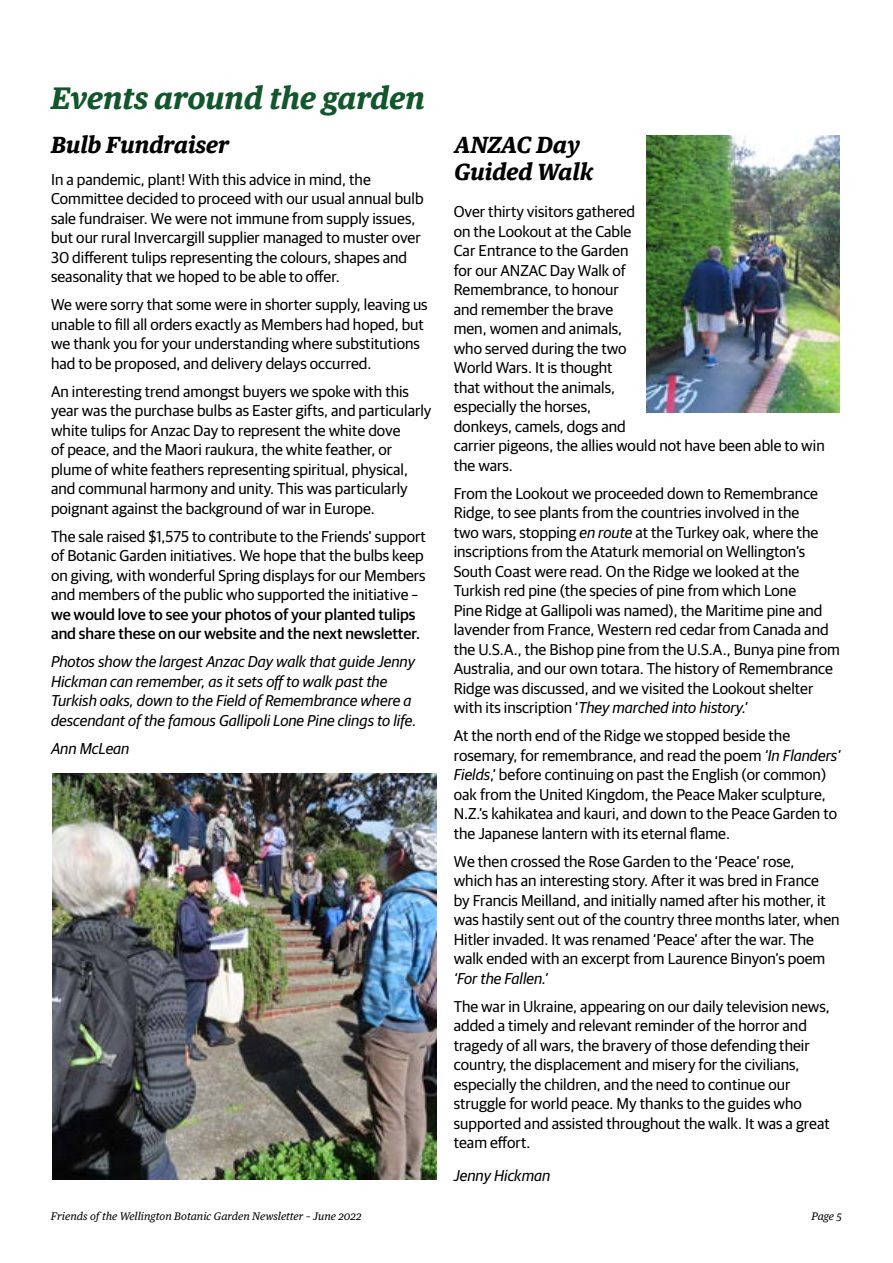
<style>
.page{position:relative;width:893px;height:1263px;background:#fff}
.page>*{position:absolute;margin:0;border:0;box-sizing:border-box;transform-origin:0 0}
.t1{font:italic 700 30px "Guardian Text Egyp TT";color:#12562c}
.t2{font:italic 700 22.5px "Guardian Text Egyp TT";color:#000}
.t3{font:15.75px/19.5px "Guardian Sans";color:#000}
.t4{font:italic 15.75px/19.5px "Guardian Sans";color:#000}
.t5{font:500 15.75px/19.5px "Guardian Sans";color:#000}
.t6{font:italic 10.5px "Guardian Text Egyp";color:#000}
.s1{font-style:italic}
</style>
<div class="page">
<img style="left:647px;top:135px;width:193px;height:277px">
<img style="left:52px;top:773px;width:384px;height:407px">
<h1 class="t1" style="left:51px;top:73px;width:375px">Events around the garden</h1>
<h2 class="t2" style="left:51px;top:126px;width:180px">Bulb Fundraiser</h2>
<h2 class="t2" style="left:454px;top:126px;width:127px">ANZAC Day</h2>
<p class="t3" style="left:51px;top:169px;width:321px">In a pandemic, plant! With this advice in mind, the</p>
<h2 class="t2" style="left:454px;top:153px;width:141px">Guided Walk</h2>
<p class="t3" style="left:51px;top:188px;width:374px">Committee decided to proceed with our usual annual bulb sale fundraiser. We were not immune from supply issues, but our rural Invercargill supplier managed to muster over 30 different tulips representing the colours, shapes and seasonality that we hoped to be able to offer.</p>
<p class="t3" style="left:51px;top:294px;width:378px">We were sorry that some were in shorter supply, leaving us unable to fill all orders exactly as Members had hoped, but we thank you for your understanding where substitutions had to be proposed, and delivery delays occurred.</p>
<p class="t3" style="left:51px;top:381px;width:382px">An interesting trend amongst buyers we spoke with this year was the purchase bulbs as Easter gifts, and particularly white tulips for Anzac Day to represent the white dove<br>of peace, and the Maori raukura, the white feather, or plume of white feathers representing spiritual, physical, and communal harmony and unity. This was particularly poignant against the background of war in Europe.</p>
<p class="t3" style="left:51px;top:525px;width:376px">The sale raised $1,575 to contribute to the Friends’ support of Botanic Garden initiatives. We hope that the bulbs keep on giving, with wonderful Spring displays for our Members and members of the public who supported the initiative –</p>
<p class="t5" style="left:51px;top:603px;width:370px">we would love to see your photos of your planted tulips and share these on our website and the next newsletter.</p>
<p class="t4" style="left:51px;top:651px;width:367px">Photos show the largest Anzac Day walk that guide Jenny Hickman can remember, as it sets off to walk past the Turkish oaks, down to the Field of Remembrance where a descendant of the famous Gallipoli Lone Pine clings to life.</p>
<p class="t4" style="left:51px;top:737px;width:80px">Ann McLean</p>
<p class="t3" style="left:454px;top:201px;width:372px">Over thirty visitors gathered<br>on the Lookout at the Cable<br>Car Entrance to the Garden<br>for our ANZAC Day Walk of<br>Remembrance, to honour<br>and remember the brave<br>men, women and animals,<br>who served during the two<br>World Wars. It is thought<br>that without the animals,<br>especially the horses,<br>donkeys, camels, dogs and<br>carrier pigeons, the allies would not have been able to win the wars.</p>
<p class="t3" style="left:454px;top:482px;width:388px">From the Lookout we proceeded down to Remembrance Ridge, to see plants from the countries involved in the<br>two wars, stopping <span class="s1">en route</span> at the Turkey oak, where the inscriptions from the Ataturk memorial on Wellington’s South Coast were read. On the Ridge we looked at the Turkish red pine (the species of pine from which Lone<br>Pine Ridge at Gallipoli was named), the Maritime pine and lavender from France, Western red cedar from Canada and the U.S.A., the Bishop pine from the U.S.A., Bunya pine from Australia, and our own totara. The history of Remembrance Ridge was discussed, and we visited the Lookout shelter with its inscription ‘<span class="s1">They marched into history.’</span></p>
<p class="t3" style="left:454px;top:725px;width:388px">At the north end of the Ridge we stopped beside the rosemary, for remembrance, and read the poem <span class="s1">‘In Flanders’ Fields</span>,’ before continuing on past the English (or common) oak from the United Kingdom, the Peace Maker sculpture, N.Z.’s kahikatea and kauri, and down to the Peace Garden to the Japanese lantern with its eternal flame.</p>
<p class="t3" style="left:454px;top:850px;width:387px">We then crossed the Rose Garden to the ‘Peace’ rose,<br>which has an interesting story. After it was bred in France<br>by Francis Meilland, and initially named after his mother, it was hastily sent out of the country three months later, when Hitler invaded. It was renamed ‘Peace’ after the war. The walk ended with an excerpt from Laurence Binyon’s poem</p>
<p class="t4" style="left:454px;top:967px;width:95px">‘For the Fallen.’</p>
<p class="t3" style="left:454px;top:995px;width:378px">The war in Ukraine, appearing on our daily television news, added a timely and relevant reminder of the horror and tragedy of all wars, the bravery of those defending their country, the displacement and misery for the civilians, especially the children, and the need to continue our struggle for world peace. My thanks to the guides who supported and assisted throughout the walk. It was a great team effort.</p>
<p class="t4" style="left:454px;top:1164px;width:98px">Jenny Hickman</p>
<p class="t6" style="left:51px;top:1207px;width:312px">Friends of the Wellington Botanic Garden Newsletter – June 2022</p>
<p class="t6" style="left:811px;top:1207px;width:32px">Page 5</p>
</div>
